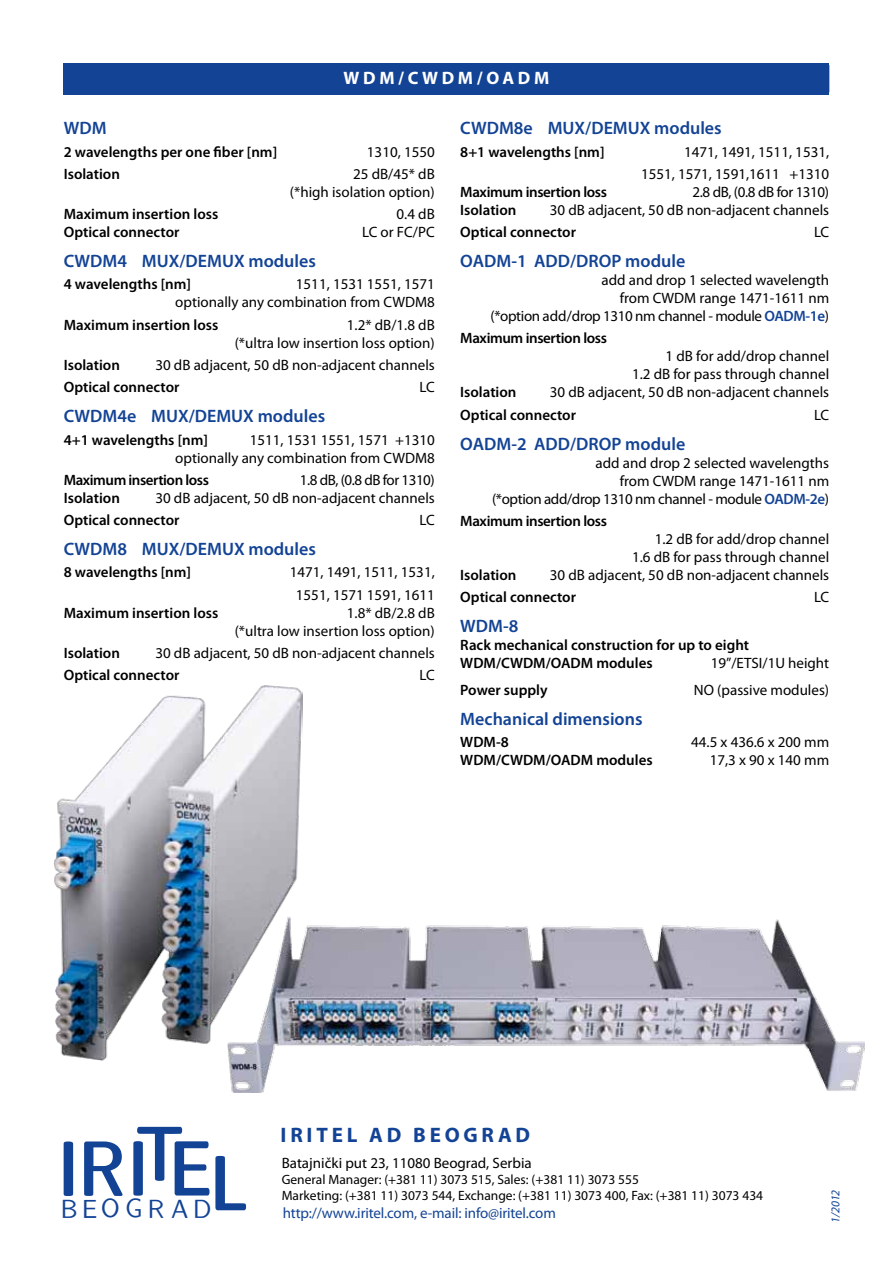
<style>
.page{position:relative;width:893px;height:1263px;background:#fff}
.page>*{position:absolute;margin:0;border:0;box-sizing:border-box;transform-origin:0 0}
.t1{font:81px "CMSSDC10";color:#134395}
.t2{font:27px "CMSS10";letter-spacing:.46em;color:#134395}
.t3{font:700 21px "Myriad Pro";letter-spacing:.18em;color:#134395}
.t4{font:600 18px "Myriad Pro";color:#134395}
.t5{font:700 18px "Myriad Pro";letter-spacing:.2em;color:#fff}
.t6{font:15px/18px "Myriad Pro";color:#000;text-align:right}
.t7{font:600 15px/18px "Myriad Pro";color:#000}
.t8{font:600 15px "Myriad Pro";letter-spacing:-.025em;color:#000}
.t9{font:15px "Myriad Pro";letter-spacing:-.01em;color:#134395}
.t10{font:15px "Myriad Pro";letter-spacing:-.025em;color:#000}
.t11{font:600 15px "Myriad Pro";letter-spacing:-.03em;color:#000}
.t12{font:15px "Myriad Pro";letter-spacing:-.03em;color:#000}
.t13{font:13.5px/16.2px "Myriad Pro";color:#000}
.t14{font:italic 12px "Myriad Pro";color:#134395}
.s1{font-weight:600;color:#134395}
</style>
<div class="page">
<img style="left:54px;top:685px;width:248px;height:376px">
<img style="left:227px;top:917px;width:638px;height:176px">
<div style="left:64px;top:64px;width:765px;height:31px;background:#134395"></div>
<p class="t5" style="left:344px;top:66px;width:207px">WDM/CWDM/OADM</p>
<p class="t4" style="left:460px;top:117px;width:263px">CWDM8e MUX/DEMUX modules</p>
<p class="t7" style="left:460px;top:142px;width:146px">8+1 wavelengths [nm]</p>
<p class="t6" style="left:641px;top:140px;width:190px;line-height:22.2px">1471, 1491, 1511, 1531,<br>1551, 1571, 1591,1611 +1310</p>
<p class="t8" style="left:460px;top:182px;width:148px">Maximum insertion loss</p>
<p class="t10" style="left:693px;top:182px;width:138px">2.8 dB, (0.8 dB for 1310)</p>
<p class="t7" style="left:460px;top:200px;width:58px">Isolation</p>
<p class="t6" style="left:550px;top:200px;width:281px">30 dB adjacent, 50 dB non-adjacent channels</p>
<p class="t7" style="left:460px;top:223px;width:117px">Optical connector</p>
<p class="t6" style="left:814px;top:223px;width:17px">LC</p>
<p class="t4" style="left:460px;top:250px;width:226px">OADM-1 ADD/DROP module</p>
<p class="t6" style="left:490px;top:271px;width:340px">add and drop 1 selected wavelength<br>from CWDM range 1471-1611 nm<br>(*option add/drop 1310 nm channel - module <span class="s1">OADM-1e</span>)</p>
<p class="t8" style="left:460px;top:329px;width:148px">Maximum insertion loss</p>
<p class="t6" style="left:632px;top:347px;width:199px">1 dB for add/drop channel<br>1.2 dB for pass through channel</p>
<p class="t7" style="left:460px;top:383px;width:58px">Isolation</p>
<p class="t6" style="left:550px;top:383px;width:281px">30 dB adjacent, 50 dB non-adjacent channels</p>
<p class="t7" style="left:460px;top:405px;width:117px">Optical connector</p>
<p class="t6" style="left:814px;top:405px;width:17px">LC</p>
<p class="t4" style="left:460px;top:432px;width:226px">OADM-2 ADD/DROP module</p>
<p class="t6" style="left:492px;top:453px;width:339px">add and drop 2 selected wavelengths<br>from CWDM range 1471-1611 nm<br>(*option add/drop 1310 nm channel - module <span class="s1">OADM-2e</span>)</p>
<p class="t8" style="left:460px;top:511px;width:148px">Maximum insertion loss</p>
<p class="t6" style="left:632px;top:530px;width:199px">1.2 dB for add/drop channel<br>1.6 dB for pass through channel</p>
<p class="t7" style="left:460px;top:566px;width:58px">Isolation</p>
<p class="t6" style="left:550px;top:566px;width:281px">30 dB adjacent, 50 dB non-adjacent channels</p>
<p class="t7" style="left:460px;top:588px;width:117px">Optical connector</p>
<p class="t6" style="left:814px;top:588px;width:17px">LC</p>
<p class="t4" style="left:460px;top:615px;width:60px">WDM-8</p>
<p class="t7" style="left:460px;top:636px;width:290px">Rack mechanical construction for up to eight<br>WDM/CWDM/OADM modules</p>
<p class="t4" style="left:64px;top:117px;width:44px">WDM</p>
<p class="t7" style="left:64px;top:142px;width:215px">2 wavelengths per one fiber [nm]</p>
<p class="t6" style="left:367px;top:142px;width:69px">1310, 1550</p>
<p class="t7" style="left:64px;top:164px;width:58px">Isolation</p>
<p class="t6" style="left:290px;top:164px;width:146px">25 dB/45* dB<br>(*high isolation option)</p>
<p class="t7" style="left:64px;top:205px;width:156px">Maximum insertion loss</p>
<p class="t6" style="left:396px;top:205px;width:40px">0.4 dB</p>
<p class="t7" style="left:64px;top:223px;width:117px">Optical connector</p>
<p class="t6" style="left:362px;top:223px;width:74px">LC or FC/PC</p>
<p class="t4" style="left:64px;top:250px;width:254px">CWDM4 MUX/DEMUX modules</p>
<p class="t7" style="left:64px;top:275px;width:129px">4 wavelengths [nm]</p>
<p class="t6" style="left:175px;top:275px;width:261px">1511, 1531 1551, 1571<br>optionally any combination from CWDM8</p>
<p class="t7" style="left:64px;top:315px;width:156px">Maximum insertion loss</p>
<p class="t6" style="left:235px;top:315px;width:202px">1.2* dB/1.8 dB<br>(*ultra low insertion loss option)</p>
<p class="t7" style="left:64px;top:355px;width:58px">Isolation</p>
<p class="t6" style="left:155px;top:356px;width:281px">30 dB adjacent, 50 dB non-adjacent channels</p>
<p class="t7" style="left:64px;top:378px;width:117px">Optical connector</p>
<p class="t6" style="left:420px;top:378px;width:17px">LC</p>
<p class="t4" style="left:64px;top:405px;width:263px">CWDM4e MUX/DEMUX modules</p>
<p class="t7" style="left:64px;top:430px;width:146px">4+1 wavelengths [nm]</p>
<p class="t6" style="left:175px;top:430px;width:261px">1511, 1531 1551, 1571 +1310<br>optionally any combination from CWDM8</p>
<p class="t11" style="left:64px;top:470px;width:147px">Maximum insertion loss</p>
<p class="t12" style="left:300px;top:470px;width:136px">1.8 dB, (0.8 dB for 1310)</p>
<p class="t7" style="left:64px;top:488px;width:58px">Isolation</p>
<p class="t6" style="left:155px;top:488px;width:281px">30 dB adjacent, 50 dB non-adjacent channels</p>
<p class="t7" style="left:64px;top:511px;width:117px">Optical connector</p>
<p class="t6" style="left:420px;top:511px;width:17px">LC</p>
<p class="t4" style="left:64px;top:538px;width:254px">CWDM8 MUX/DEMUX modules</p>
<p class="t7" style="left:64px;top:563px;width:129px">8 wavelengths [nm]</p>
<p class="t6" style="left:290px;top:561px;width:147px;line-height:22.2px;text-align:center">1471, 1491, 1511, 1531,<br>1551, 1571 1591, 1611</p>
<p class="t7" style="left:64px;top:603px;width:156px">Maximum insertion loss</p>
<p class="t6" style="left:235px;top:603px;width:202px">1.8* dB/2.8 dB<br>(*ultra low insertion loss option)</p>
<p class="t7" style="left:64px;top:643px;width:58px">Isolation</p>
<p class="t6" style="left:155px;top:644px;width:281px">30 dB adjacent, 50 dB non-adjacent channels</p>
<p class="t7" style="left:64px;top:666px;width:117px">Optical connector</p>
<p class="t6" style="left:420px;top:666px;width:17px">LC</p>
<p class="t6" style="left:711px;top:654px;width:120px">19”/ETSI/1U height</p>
<p class="t7" style="left:460px;top:680px;width:89px">Power supply</p>
<p class="t6" style="left:694px;top:681px;width:137px">NO (passive modules)</p>
<p class="t4" style="left:460px;top:707px;width:184px">Mechanical dimensions</p>
<p class="t7" style="left:460px;top:733px;width:50px">WDM-8</p>
<p class="t6" style="left:691px;top:733px;width:139px">44.5 x 436.6 x 200 mm</p>
<p class="t7" style="left:460px;top:751px;width:194px">WDM/CWDM/OADM modules</p>
<p class="t6" style="left:710px;top:751px;width:121px">17,3 x 90 x 140 mm</p>
<h1 class="t1" style="left:57px;top:1135px;width:142px">IR ITE</h1>
<h2 class="t2" style="left:61px;top:1198px;width:144px">BEOGRAD</h2>
<h1 class="t1" style="left:209px;top:1150px;width:31px">L</h1>
<h3 class="t3" style="left:281px;top:1121px;width:251px">IRITEL AD BEOGRAD</h3>
<p class="t6" style="left:282px;top:1153px;width:252px">Batajnički put 23, 11080 Beograd, Serbia</p>
<p class="t13" style="left:282px;top:1171px;width:483px">General Manager: (+381 11) 3073 515, Sales: (+381 11) 3073 555<br>Marketing: (+381 11) 3073 544, Exchange: (+381 11) 3073 400, Fax: (+381 11) 3073 434</p>
<p class="t9" style="left:283px;top:1204px;width:275px">http://www.iritel.com, e-mail: info@iritel.com</p>
<p class="t14" style="left:828px;top:1223px;width:35px;rotate:-90deg">1/2012</p>
</div>
